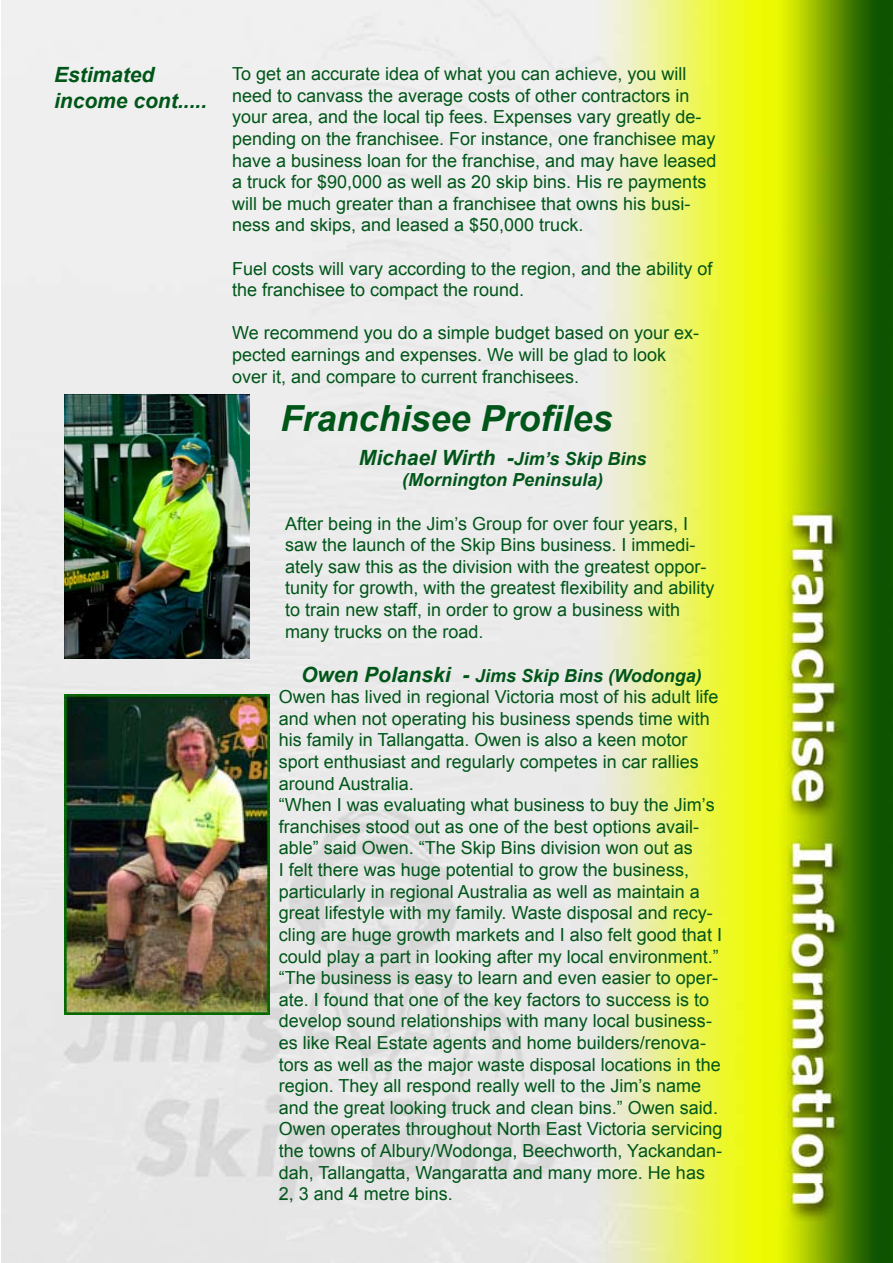
<style>
.page{position:relative;width:893px;height:1263px;background:#fff}
.page>*{position:absolute;margin:0;border:0;box-sizing:border-box;transform-origin:0 0}
.t1{font:italic 700 36px "Arial";color:#005619}
.t2{font:italic 700 21px/25.2px "Arial";color:#005619}
.t3{font:18px/21.6px "Arial";color:#005619}
.t4{font:italic 700 18px "Arial";color:#005619}
.s1{font-size:18px}
.s2{font-weight:700;font-style:italic;font-size:21px}
.s3{font-weight:700;font-style:italic}
</style>
<div class="page">
<img style="left:1px;top:0;width:892px;height:1263px">
<img style="left:64px;top:395px;width:185px;height:263px">
<img style="left:64px;top:695px;width:205px;height:320px">
<p class="t2" style="left:54px;top:63px;width:154px">Estimated income cont.....</p>
<p class="t3" style="left:232px;top:63px;width:486px">To get an accurate idea of what you can achieve, you will need to canvass the average costs of other contractors in your area, and the local tip fees. Expenses vary greatly de&shy;pending on the franchisee. For instance, one franchisee may have a business loan for the franchise, and may have leased a truck for $90,000 as well as 20 skip bins. His re payments will be much greater than a franchisee that owns his busi&shy;ness and skips, and leased a $50,000 truck.</p>
<p class="t3" style="left:232px;top:258px;width:482px">Fuel costs will vary according to the region, and the ability of the franchisee to compact the round.</p>
<p class="t3" style="left:232px;top:322px;width:468px">We recommend you do a simple budget based on your ex&shy;pected earnings and expenses. We will be glad to look over it, and compare to current franchisees.</p>
<h1 class="t1" style="left:280px;top:395px;width:334px">Franchisee Profiles</h1>
<p class="t2" style="left:359px;top:446px;width:289px">Michael Wirth -<span class="s1">Jim’s Skip Bins</span></p>
<p class="t4" style="left:402px;top:468px;width:203px">(Mornington Peninsula)</p>
<p class="t3" style="left:285px;top:513px;width:431px">After being in the Jim’s Group for over four years, I saw the launch of the Skip Bins business. I immedi&shy;ately saw this as the division with the greatest oppor&shy;tunity for growth, with the greatest flexibility and ability to train new staff, in order to grow a business with many trucks on the road.</p>
<p class="t3" style="left:279px;top:665px;width:445px;text-indent:23px"><span class="s2">Owen Polanski -</span> <span class="s3">Jims Skip Bins (Wodonga)<br></span>Owen has lived in regional Victoria most of his adult life and when not operating his business spends time with his family in Tallangatta. Owen is also a keen motor sport enthusiast and regularly competes in car rallies around Australia.<br>“When I was evaluating what business to buy the Jim’s franchises stood out as one of the best options avail&shy;able” said Owen. “The Skip Bins division won out as<br>I felt there was huge potential to grow the business, particularly in regional Australia as well as maintain a great lifestyle with my family. Waste disposal and recy&shy;cling are huge growth markets and I also felt good that I could play a part in looking after my local environment.” “The business is easy to learn and even easier to oper&shy;ate. I found that one of the key factors to success is to develop sound relationships with many local business&shy;es like Real Estate agents and home builders/renova&shy;tors as well as the major waste disposal locations in the region. They all respond really well to the Jim’s name and the great looking truck and clean bins.” Owen said.<br>Owen operates throughout North East Victoria servicing the towns of Albury/Wodonga, Beechworth, Yackandan&shy;dah, Tallangatta, Wangaratta and many more. He has 2, 3 and 4 metre bins.</p>
</div>
